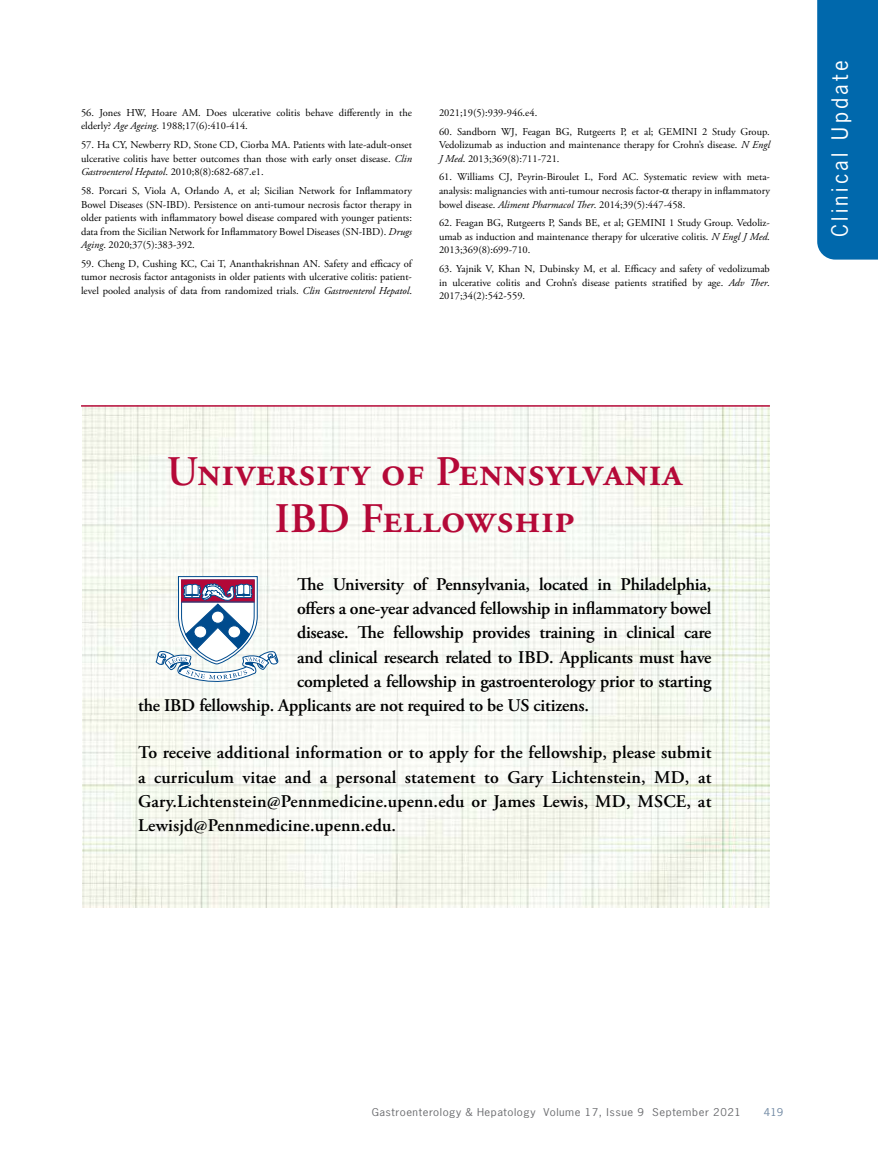
<style>
.page{position:relative;width:878px;height:1175px;background:#fff}
.page>*{position:absolute;margin:0;border:0;box-sizing:border-box;transform-origin:0 0}
.t1{font:600 42px/47.1px "Adobe Garamond Pro";letter-spacing:.01em;color:#b50938;text-align:center}
.t2{font:21px "News Gothic Std";letter-spacing:.16em;color:#fff}
.t3{font:600 17.85px/24.2px "Adobe Garamond Pro";letter-spacing:-.01em;color:#000;text-align:justify}
.t4{font:10.5px/13.5px "Adobe Garamond Pro";color:#000;text-align:justify}
.t5{font:10.2px "News Gothic Std";letter-spacing:.05em;color:#6d6e71;scale:1.11 1}
.t6{font:10.2px "News Gothic Std";color:#738ba5;scale:1.11 1}
.s1{font-style:italic}
</style>
<div class="page">
<div style="left:817px;top:0;width:61px;height:259px;background:#0068ac"></div>
<img style="left:82px;top:406px;width:688px;height:501px">
<svg style="left:155px;top:572px;width:123px;height:113px"></svg>
<hr style="left:81px;top:405px;width:689px;height:1px;background:#b50938">
<p class="t4" style="left:81px;top:106px;width:332px">56. Jones HW, Hoare AM. Does ulcerative colitis behave differently in the elderly? <span class="s1">Age Ageing</span>. 1988;17(6):410-414.</p>
<p class="t4" style="left:81px;top:138px;width:332px">57. Ha CY, Newberry RD, Stone CD, Ciorba MA. Patients with late-adult-onset ulcerative colitis have better outcomes than those with early onset disease. <span class="s1">Clin Gastroenterol Hepatol</span>. 2010;8(8):682-687.e1.</p>
<p class="t4" style="left:81px;top:184px;width:332px">58. Porcari S, Viola A, Orlando A, et al; Sicilian Network for Inflammatory Bowel Diseases (SN-IBD). Persistence on anti-tumour necrosis factor therapy in older patients with inflammatory bowel disease compared with younger patients: data from the Sicilian Network for Inflammatory Bowel Diseases (SN-IBD). <span class="s1">Drugs Aging</span>. 2020;37(5):383-392.</p>
<p class="t4" style="left:81px;top:257px;width:332px">59. Cheng D, Cushing KC, Cai T, Ananthakrishnan AN. Safety and efficacy of tumor necrosis factor antagonists in older patients with ulcerative colitis: patient&shy;level pooled analysis of data from randomized trials. <span class="s1">Clin Gastroenterol Hepatol</span>.</p>
<p class="t4" style="left:439px;top:106px;width:100px">2021;19(5):939-946.e4.</p>
<p class="t4" style="left:439px;top:125px;width:332px">60. Sandborn WJ, Feagan BG, Rutgeerts P, et al; GEMINI 2 Study Group.<br>Vedolizumab as induction and maintenance therapy for Crohn’s disease. <span class="s1">N Engl J Med</span>. 2013;369(8):711-721.</p>
<p class="t4" style="left:439px;top:171px;width:332px">61. Williams CJ, Peyrin-Biroulet L, Ford AC. Systematic review with meta&shy;analysis: malignancies with anti-tumour necrosis factor- therapy in inflammatory bowel disease. <span class="s1">Aliment Pharmacol Ther</span>. 2014;39(5):447-458.</p>
<p class="t4" style="left:439px;top:217px;width:332px">62. Feagan BG, Rutgeerts P, Sands BE, et al; GEMINI 1 Study Group. Vedoliz&shy;umab as induction and maintenance therapy for ulcerative colitis. <span class="s1">N Engl J Med</span>.<br>2013;369(8):699-710.</p>
<p class="t4" style="left:439px;top:263px;width:332px">63. Yajnik V, Khan N, Dubinsky M, et al. Efficacy and safety of vedolizumab in ulcerative colitis and Crohn’s disease patients stratified by age. <span class="s1">Adv Ther</span>.<br>2017;34(2):542-559.</p>
<h2 class="t2" style="left:826px;top:237px;width:179px;rotate:-90deg">Clinical Update</h2>
<h1 class="t1" style="left:167px;top:448px;width:517px">University of Pennsylvania<br>IBD Fellowship</h1>
<h3 class="t3" style="left:297px;top:572px;width:416px">The University of Pennsylvania, located in Philadelphia,</h3>
<h3 class="t3" style="left:297px;top:596px;width:416px">offers a one-year advanced fellowship in inflammatory bowel</h3>
<h3 class="t3" style="left:297px;top:621px;width:416px">disease. The fellowship provides training in clinical care</h3>
<h3 class="t3" style="left:297px;top:645px;width:416px">and clinical research related to IBD. Applicants must have</h3>
<h3 class="t3" style="left:297px;top:669px;width:416px">completed a fellowship in gastroenterology prior to starting</h3>
<h3 class="t3" style="left:138px;top:693px;width:452px">the IBD fellowship. Applicants are not required to be US citizens.</h3>
<p class="t3" style="left:138px;top:740px;width:575px">To receive additional information or to apply for the fellowship, please submit a curriculum vitae and a personal statement to Gary Lichtenstein, MD, at Gary.Lichtenstein@Pennmedicine.upenn.edu or James Lewis, MD, MSCE, at Lewisjd@Pennmedicine.upenn.edu.</p>
<p class="t5" style="left:371px;top:1105px;width:334px">Gastroenterology &amp; Hepatology Volume 17, Issue 9 September 2021</p>
<p class="t6" style="left:764px;top:1105px;width:19px">419</p>
</div>
